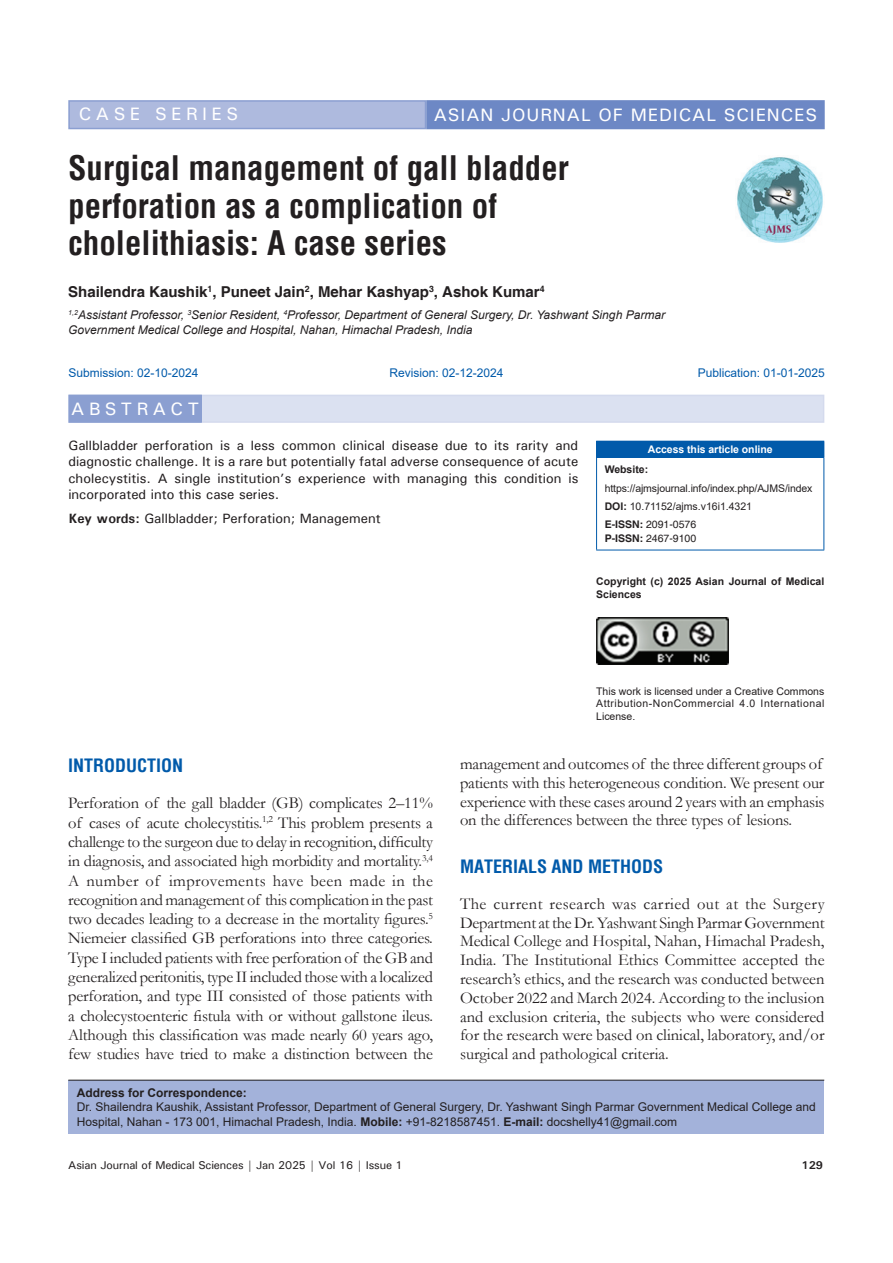
<style>
.page{position:relative;width:893px;height:1263px;background:#fff}
.page>*{position:absolute;margin:0;border:0;box-sizing:border-box;transform-origin:0 0}
.AT{font:700 condensed 33px/37.5px "Helvetica";color:#231f20}
.t1{font:700 condensed 18px "Helvetica";color:#015aaa}
.AH{font:500 18px "Univers";letter-spacing:.05em;color:#fff}
.AH-2{font:500 18px "Univers";letter-spacing:.25em;color:#fff}
.ABSH{font:500 18px "Univers";letter-spacing:.25em;color:#fff}
.TX{font:16.5px/19.4px "Garamond";letter-spacing:-.01em;color:#231f20;text-align:justify}
.AU{font:700 15px "Helvetica";color:#231f20}
.ABS{font:500 13.5px/16.2px "Univers";color:#231f20;text-align:justify}
.KWD{font:500 13.5px "Univers";color:#231f20}
.ADD{font:12px/14.4px "Arial";color:#231f20}
.AFF{font:italic 12px/14.4px "Arial";color:#231f20}
.HIS{font:12px "Arial";color:#015aaa}
.t2{font:500 11.25px "Univers";letter-spacing:-.01em;color:#231f20}
.t3{font:700 11.25px "Univers";color:#231f20}
.License{font:10.5px/12.6px "Arial";letter-spacing:.05em;color:#231f20;text-align:justify}
.Web{font:10.5px/18.8px "Arial";letter-spacing:-.01em;color:#231f20}
.License-2{font:700 10.5px/12.6px "Arial";letter-spacing:.005em;color:#231f20}
.ISSN{font:10.5px/14.2px "Helvetica";color:#231f20}
.DOI{font:10.5px "Arial";color:#231f20}
.t4{font:700 10.5px "Arial";letter-spacing:-.005em;color:#fff}
.s1{font-weight:700}
</style>
<div class="page">
<div style="left:68px;top:1080px;width:756px;height:54px;background:#a3b2da"></div>
<hr style="left:68px;top:1080px;width:756px;height:1px;background:#231f20">
<img style="left:737px;top:157px;width:86px;height:86px">
<div style="left:69px;top:101px;width:356px;height:28px;background:#aebade"></div>
<div style="left:68px;top:100px;width:358px;height:29px;border:2px solid #8b9fd1"></div>
<div style="left:427px;top:101px;width:397px;height:28px;background:#6d88c5"></div>
<div style="left:426px;top:100px;width:399px;height:29px;border:2px solid #6d88c5"></div>
<div style="left:69px;top:395px;width:755px;height:28px;background:#dbe1f1"></div>
<div style="left:69px;top:395px;width:132px;height:27px;background:#8b9fd1"></div>
<div style="left:68px;top:395px;width:134px;height:28px;border:2px solid #8b9fd1"></div>
<div style="left:597px;top:441px;width:227px;height:16px;background:#015aaa"></div>
<svg style="left:596px;top:442px;width:1px;height:15px"></svg>
<hr style="left:596px;top:441px;width:228px;height:1px;background:#015aaa">
<hr style="left:596px;top:458px;width:1px;height:92px;background:#015aaa">
<hr style="left:596px;top:457px;width:228px;height:1px;background:#015aaa">
<hr style="left:823px;top:458px;width:1px;height:92px;background:#015aaa">
<hr style="left:596px;top:550px;width:228px;height:1px;background:#015aaa">
<img style="left:596px;top:618px;width:132px;height:46px">
<p class="AH-2" style="left:79px;top:103px;width:161px">CASE SERIES</p>
<p class="AH" style="left:434px;top:103px;width:385px">ASIAN JOURNAL OF MEDICAL SCIENCES</p>
<p class="AT" style="left:68px;top:149px;width:502px">Surgical management of gall bladder perforation as a complication of cholelithiasis: A case series</p>
<p class="AU" style="left:68px;top:282px;width:478px">Shailendra Kaushik<sup>1</sup>, Puneet Jain<sup>2</sup>, Mehar Kashyap<sup>3</sup>, Ashok Kumar<sup>4</sup></p>
<p class="AFF" style="left:68px;top:308px;width:598px"><sup>1,2</sup>Assistant Professor, <sup>3</sup>Senior Resident, <sup>4</sup>Professor, Department of General Surgery, Dr. Yashwant Singh Parmar<br>Government Medical College and Hospital, Nahan, Himachal Pradesh, India</p>
<p class="HIS" style="left:68px;top:364px;width:132px">Submission: 02-10-2024</p>
<p class="HIS" style="left:390px;top:364px;width:116px">Revision: 02-12-2024</p>
<p class="HIS" style="left:698px;top:364px;width:128px">Publication: 01-01-2025</p>
<p class="ABSH" style="left:71px;top:397px;width:129px">ABSTRACT</p>
<p class="t4" style="left:648px;top:442px;width:126px">Access this article online</p>
<p class="Web" style="left:605px;top:460px;width:209px"><span class="s1">Website: </span>https://ajmsjournal.info/index.php/AJMS/index</p>
<p class="DOI" style="left:605px;top:499px;width:149px"><span class="s1">DOI:</span> 10.71152/ajms.v16i1.4321</p>
<p class="ISSN" style="left:605px;top:517px;width:93px"><span class="s1">E-ISSN:</span> 2091-0576<br><span class="s1">P-ISSN:</span> 2467-9100</p>
<p class="License-2" style="left:596px;top:575px;width:230px">Copyright (c) 2025 Asian Journal of Medical<br>Sciences</p>
<p class="ABS" style="left:68px;top:437px;width:512px">Gallbladder perforation is a less common clinical disease due to its rarity and diagnostic challenge. It is a rare but potentially fatal adverse consequence of acute cholecystitis. A single institution’s experience with managing this condition is incorporated into this case series.</p>
<p class="KWD" style="left:68px;top:510px;width:314px"><span class="s1">Key words:</span> Gallbladder; Perforation; Management</p>
<h1 class="t1" style="left:68px;top:753px;width:117px">INTRODUCTION</h1>
<p class="TX" style="left:68px;top:793px;width:366px">Perforation of the gall bladder (GB) complicates 2–11% of cases of acute cholecystitis.<sup>1,2</sup> This problem presents a challenge to the surgeon due to delay in recognition, difficulty in diagnosis, and associated high morbidity and mortality.<sup>3,4<br></sup>A number of improvements have been made in the recognition and management of this complication in the past two decades leading to a decrease in the mortality figures.<sup>5<br></sup>Niemeier classified GB perforations into three categories.<br>Type I included patients with free perforation of the GB and generalized peritonitis, type II included those with a localized perforation, and type III consisted of those patients with a cholecystoenteric fistula with or without gallstone ileus.<br>Although this classification was made nearly 60 years ago, few studies have tried to make a distinction between the</p>
<p class="License" style="left:596px;top:685px;width:230px">This work is licensed under a Creative Commons Attribution-NonCommercial 4.0 International License.</p>
<p class="TX" style="left:460px;top:754px;width:366px;line-height:18.8px;text-align:left">management and outcomes of the three different groups of patients with this heterogeneous condition. We present our experience with these cases around 2 years with an emphasis on the differences between the three types of lesions.</p>
<h1 class="t1" style="left:460px;top:854px;width:205px">MATERIALS AND METHODS</h1>
<p class="TX" style="left:460px;top:894px;width:366px;line-height:18.8px">The current research was carried out at the Surgery Department at the Dr. Yashwant Singh Parmar Government Medical College and Hospital, Nahan, Himachal Pradesh, India. The Institutional Ethics Committee accepted the research’s ethics, and the research was conducted between October 2022 and March 2024. According to the inclusion and exclusion criteria, the subjects who were considered for the research were based on clinical, laboratory, and/or surgical and pathological criteria.</p>
<p class="ADD" style="left:77px;top:1085px;width:740px"><span class="s1">Address for Correspondence:<br></span>Dr. Shailendra Kaushik, Assistant Professor, Department of General Surgery, Dr. Yashwant Singh Parmar Government Medical College and<br>Hospital, Nahan - 173 001, Himachal Pradesh, India. <span class="s1">Mobile:</span> +91-8218587451. <span class="s1">E-mail:</span> docshelly41@gmail.com</p>
<p class="t2" style="left:68px;top:1157px;width:336px">Asian Journal of Medical Sciences | Jan 2025 | Vol 16 | Issue 1</p>
<p class="t3" style="left:802px;top:1158px;width:23px">129</p>
</div>
